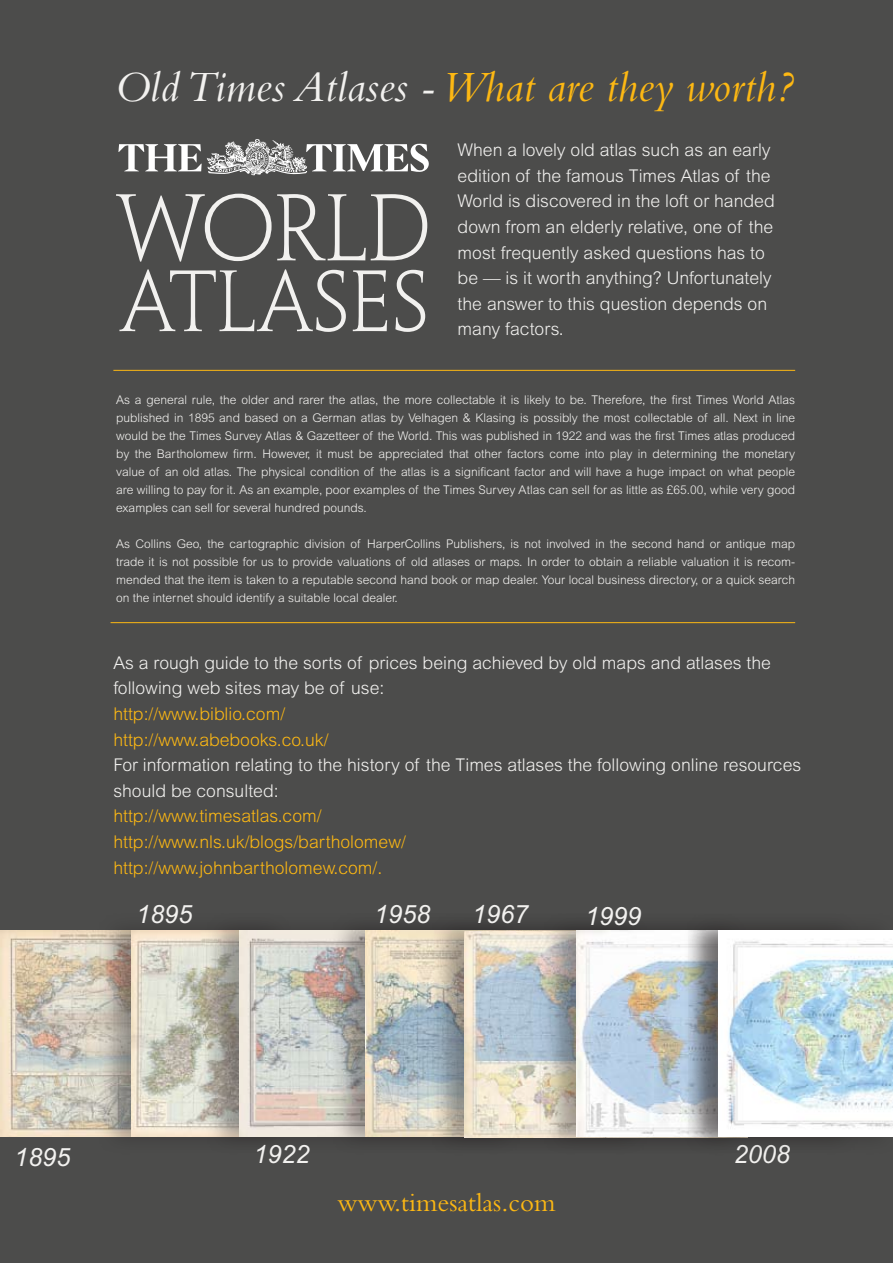
<style>
.page{position:relative;width:893px;height:1263px;background:#4c4c4b}
.page>*{position:absolute;margin:0;border:0;box-sizing:border-box;transform-origin:0 0}
.t1{font:300 84.45px "Penumbra Serif Std";letter-spacing:-.01em;color:#f2f1ef}
.t2{font:300 77.7px "Penumbra Serif Std";color:#f2f1ef}
.t3{font:italic 45px "Bembo";color:#fdb813}
.t4{font:27px "Bembo";color:#fdb813}
.t5{font:italic 25.2px "Arial SFMT";color:#f2f1ef}
.t6{font:300 17.55px/25.7px "Arial";color:#f2f1ef}
.t7{font:300 17.55px "Arial";color:#fdb813}
.t8{font:300 12px/18px "Arial";color:#f2f1ef}
.s1{color:#f2f1ef}
</style>
<div class="page">
<img style="left:0;top:931px;width:95px;height:206px">
<div style="left:95px;top:911px;width:207px;height:253px;background:#231f20;opacity:.4"></div>
<img style="left:132px;top:931px;width:71px;height:206px">
<div style="left:203px;top:911px;width:328px;height:253px;background:#231f20;opacity:.4"></div>
<img style="left:240px;top:931px;width:89px;height:206px">
<div style="left:329px;top:911px;width:328px;height:253px;background:#231f20;opacity:.4"></div>
<img style="left:366px;top:931px;width:62px;height:206px">
<div style="left:428px;top:912px;width:329px;height:253px;background:#231f20;opacity:.4"></div>
<img style="left:465px;top:931px;width:75px;height:207px">
<hr style="left:113px;top:370px;width:682px;height:1px;background:#fdb813">
<hr style="left:111px;top:622px;width:684px;height:1px;background:#fdb813">
<svg style="left:118px;top:139px;width:311px;height:36px"></svg>
<div style="left:540px;top:911px;width:328px;height:253px;background:#231f20;opacity:.4"></div>
<img style="left:577px;top:931px;width:105px;height:206px">
<div style="left:682px;top:911px;width:211px;height:253px;background:#231f20;opacity:.4"></div>
<div style="left:689px;top:930px;width:204px;height:206px;background:#231f20;opacity:.4"></div>
<img style="left:719px;top:931px;width:174px;height:205px">
<p class="t3" style="left:114px;top:61px;width:682px"><span class="s1">Old Times Atlases -</span> What are they worth?</p>
<p class="t1" style="left:118px;top:180px;width:315px">WORLD</p>
<p class="t2" style="left:120px;top:257px;width:310px">ATLASES</p>
<p class="t6" style="left:458px;top:137px;width:314px">When a lovely old atlas such as an early</p>
<p class="t6" style="left:458px;top:163px;width:315px">edition of the famous Times Atlas of the</p>
<p class="t6" style="left:458px;top:188px;width:319px">World is discovered in the loft or handed</p>
<p class="t6" style="left:458px;top:214px;width:317px">down from an elderly relative, one of the</p>
<p class="t6" style="left:458px;top:239px;width:309px">most frequently asked questions has to</p>
<p class="t6" style="left:458px;top:265px;width:316px">be — is it worth anything? Unfortunately</p>
<p class="t6" style="left:458px;top:291px;width:311px">the answer to this question depends on</p>
<p class="t6" style="left:458px;top:316px;width:108px">many factors.</p>
<p class="t8" style="left:116px;top:390px;width:680px">As a general rule, the older and rarer the atlas, the more collectable it is likely to be. Therefore, the first Times World Atlas</p>
<p class="t8" style="left:116px;top:408px;width:680px">published in 1895 and based on a German atlas by Velhagen &amp; Klasing is possibly the most collectable of all. Next in line</p>
<p class="t8" style="left:116px;top:426px;width:680px">would be the Times Survey Atlas &amp; Gazetteer of the World. This was published in 1922 and was the first Times atlas produced</p>
<p class="t8" style="left:116px;top:444px;width:680px">by the Bartholomew firm. However, it must be appreciated that other factors come into play in determining the monetary</p>
<p class="t8" style="left:116px;top:462px;width:680px">value of an old atlas. The physical condition of the atlas is a significant factor and will have a huge impact on what people</p>
<p class="t8" style="left:116px;top:480px;width:680px">are willing to pay for it. As an example, poor examples of the Times Survey Atlas can sell for as little as £65.00, while very good examples can sell for several hundred pounds.</p>
<p class="t8" style="left:116px;top:534px;width:680px">As Collins Geo, the cartographic division of HarperCollins Publishers, is not involved in the second hand or antique map</p>
<p class="t8" style="left:116px;top:552px;width:680px">trade it is not possible for us to provide valuations of old atlases or maps. In order to obtain a reliable valuation it is recom&shy;mended that the item is taken to a reputable second hand book or map dealer. Your local business directory, or a quick search</p>
<p class="t8" style="left:116px;top:588px;width:283px">on the internet should identify a suitable local dealer.</p>
<p class="t6" style="left:113px;top:650px;width:659px">As a rough guide to the sorts of prices being achieved by old maps and atlases the</p>
<p class="t6" style="left:113px;top:675px;width:273px">following web sites may be of use:</p>
<p class="t7" style="left:113px;top:704px;width:173px">http://www.biblio.com/</p>
<p class="t7" style="left:113px;top:729px;width:217px">http://www.abebooks.co.uk/</p>
<p class="t6" style="left:113px;top:752px;width:689px">For information relating to the history of the Times atlases the following online resources should be consulted:</p>
<p class="t7" style="left:113px;top:806px;width:210px">http://www.timesatlas.com/</p>
<p class="t7" style="left:113px;top:832px;width:294px">http://www.nls.uk/blogs/bartholomew/</p>
<p class="t7" style="left:113px;top:857px;width:270px">http://www.johnbartholomew.com/.</p>
<p class="t5" style="left:136px;top:900px;width:58px">1895</p>
<p class="t5" style="left:374px;top:900px;width:58px">1958</p>
<p class="t5" style="left:585px;top:901px;width:58px">1999</p>
<p class="t5" style="left:472px;top:900px;width:58px">1967</p>
<p class="t5" style="left:14px;top:1142px;width:58px">1895</p>
<p class="t5" style="left:253px;top:1139px;width:58px">1922</p>
<p class="t4" style="left:338px;top:1187px;width:219px">www.timesatlas.com</p>
<p class="t5" style="left:734px;top:1139px;width:58px">2008</p>
</div>
